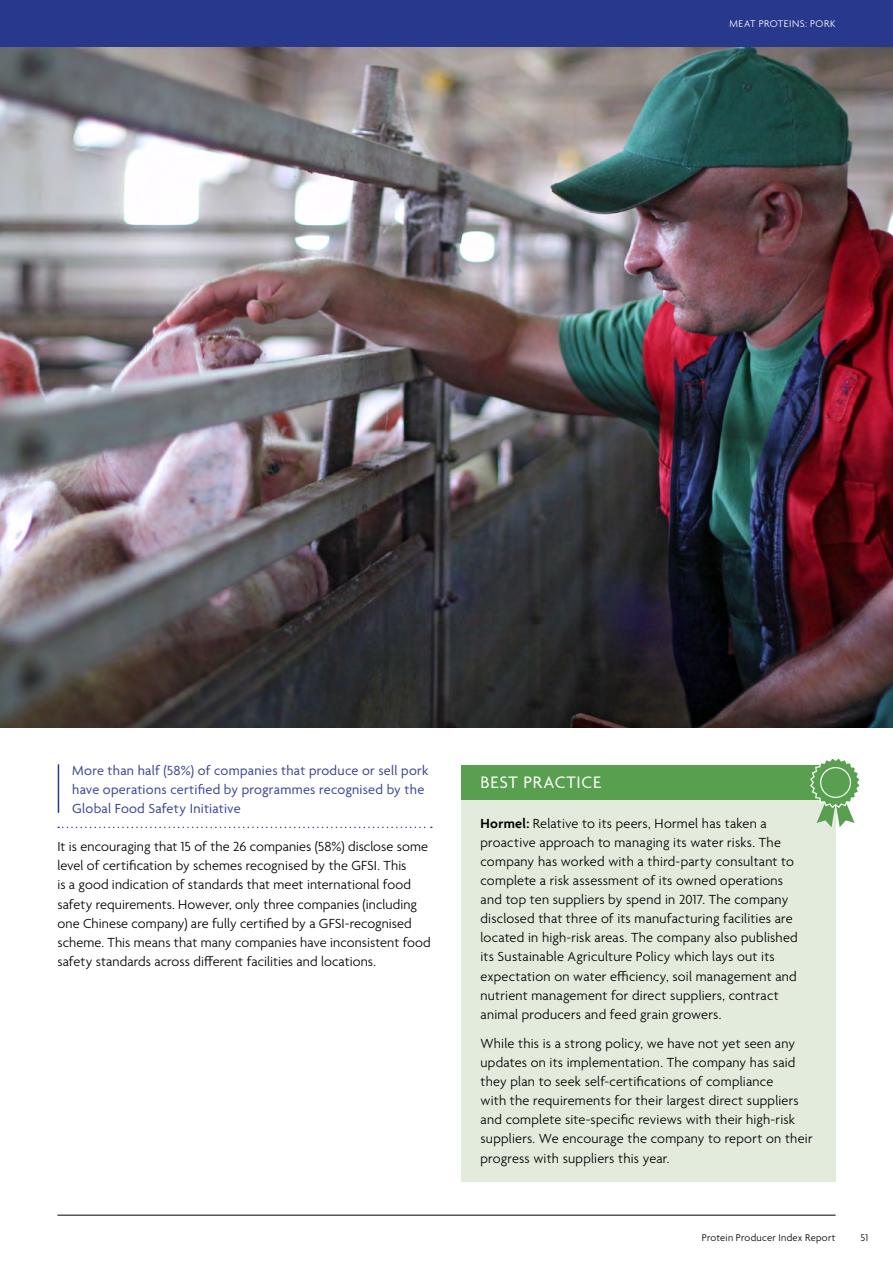
<style>
.page{position:relative;width:893px;height:1263px;background:#fff}
.page>*{position:absolute;margin:0;border:0;box-sizing:border-box;transform-origin:0 0}
.body{font:18px "Agenda";letter-spacing:.04em;color:#fff}
.body-2{font:300 14.25px/19.2px "Agenda";letter-spacing:.01em;color:#000}
.discussion_points{font:14.25px/19.2px "Agenda";letter-spacing:.015em;color:#3c4697}
.t1{font:300 10.5px "Agenda";letter-spacing:.025em;color:#000}
.body-3{font:300 10.5px "Agenda";letter-spacing:.05em;color:#fff}
.s1{font-weight:600}
</style>
<div class="page">
<hr style="left:57px;top:1215px;width:779px;height:1px;background:#000">
<hr style="left:58px;top:764px;width:1px;height:49px;background:#28388d">
<svg style="left:58px;top:827px;width:374px;height:1px"></svg>
<div style="left:461px;top:799px;width:375px;height:383px;background:#e3ebdd"></div>
<div style="left:461px;top:766px;width:375px;height:34px;background:#589f4f"></div>
<svg style="left:809px;top:759px;width:50px;height:68px"></svg>
<div style="left:821px;top:768px;width:29px;height:29px;background:#589f4f;border-radius:50%"></div>
<div style="left:820px;top:767px;width:31px;height:31px;border:1px solid #fff;border-radius:50%"></div>
<div style="left:0;top:0;width:893px;height:48px;background:#28388d"></div>
<img style="left:0;top:48px;width:893px;height:679px">
<p class="body-3" style="left:729px;top:18px;width:108px">MEAT PROTEINS: PORK</p>
<p class="discussion_points" style="left:72px;top:761px;width:358px">More than half (58%) of companies that produce or sell pork have operations certified by programmes recognised by the<br>Global Food Safety Initiative</p>
<p class="body-2" style="left:57px;top:838px;width:375px">It is encouraging that 15 of the 26 companies (58%) disclose some level of certification by schemes recognised by the GFSI. This<br>is a good indication of standards that meet international food safety requirements. However, only three companies (including one Chinese company) are fully certified by a GFSI-recognised scheme. This means that many companies have inconsistent food safety standards across different facilities and locations.</p>
<p class="body" style="left:480px;top:773px;width:122px">BEST PRACTICE</p>
<p class="body-2" style="left:480px;top:814px;width:319px"><span class="s1">Hormel:</span> Relative to its peers, Hormel has taken a proactive approach to managing its water risks. The company has worked with a third-party consultant to complete a risk assessment of its owned operations and top ten suppliers by spend in 2017. The company disclosed that three of its manufacturing facilities are located in high-risk areas. The company also published its Sustainable Agriculture Policy which lays out its expectation on water efficiency, soil management and nutrient management for direct suppliers, contract animal producers and feed grain growers.</p>
<p class="body-2" style="left:480px;top:1034px;width:334px">While this is a strong policy, we have not yet seen any updates on its implementation. The company has said they plan to seek self-certifications of compliance<br>with the requirements for their largest direct suppliers and complete site-specific reviews with their high-risk suppliers. We encourage the company to report on their progress with suppliers this year.</p>
<p class="t1" style="left:702px;top:1232px;width:135px">Protein Producer Index Report</p>
<p class="t1" style="left:860px;top:1232px;width:9px">51</p>
</div>
